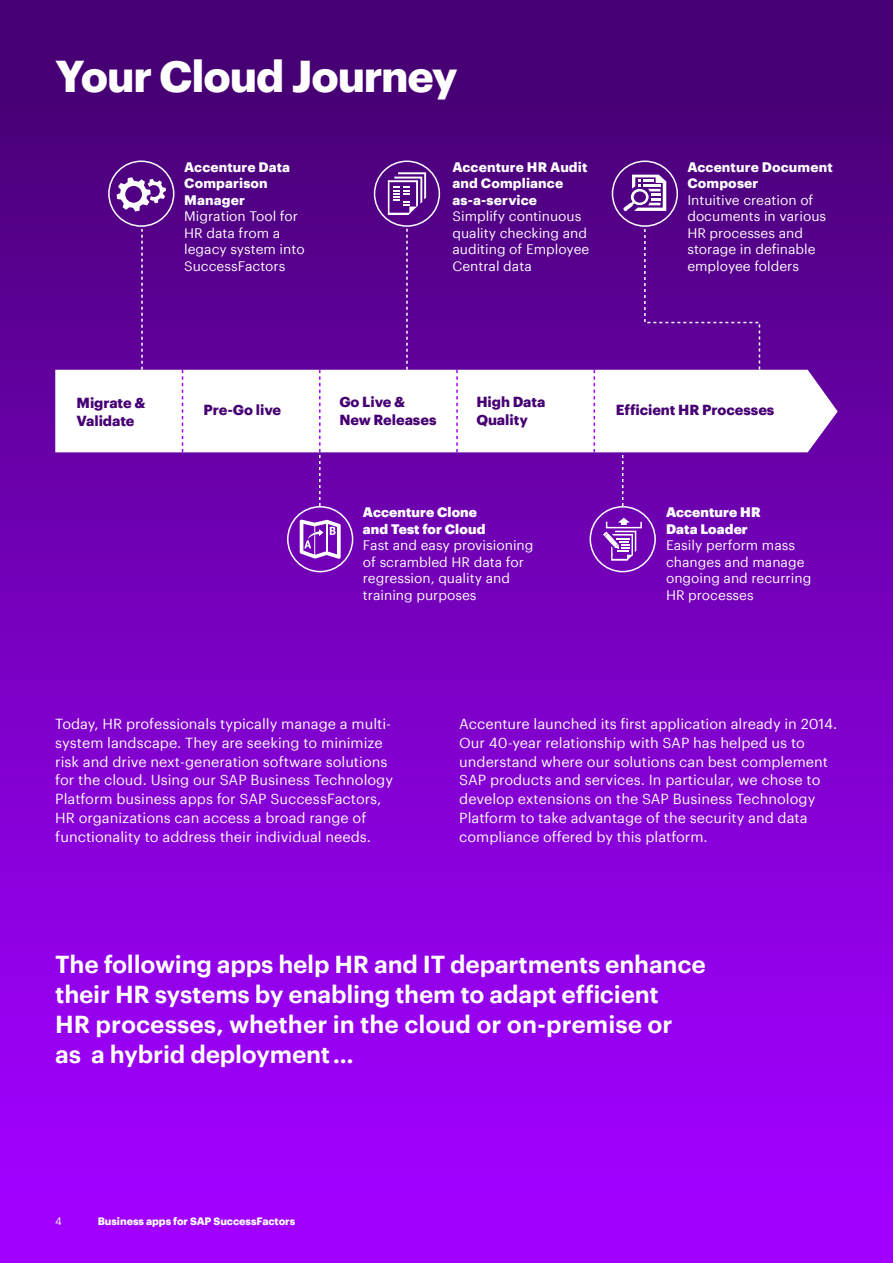
<style>
.page{position:relative;width:893px;height:1263px;background:#fff}
.page>*{position:absolute;margin:0;border:0;box-sizing:border-box;transform-origin:0 0}
.head_l1{font:700 43.5px "Graphik";letter-spacing:-.025em;color:#fff}
.Leader{font:600 24px/30px "Graphik";letter-spacing:-.01em;color:#fff}
.Body_Text_wht{font:14.25px/18.8px "Graphik";color:#fff}
.Body_Text{font:700 14.25px/18px "Graphik";letter-spacing:-.005em;color:#460073}
.cloud_journey{font:13.5px/16.5px "Graphik";color:#fff}
.cloud_journey-2{font:700 13.5px/16.5px "Graphik";letter-spacing:.01em;color:#fff}
.cloud_journey-3{font:900 13.5px/16.5px "Graphik";letter-spacing:.01em;color:#fff}
.Pagina_left_bold{font:700 10.5px "Graphik";letter-spacing:-.005em;color:#fff}
.t1{font:10.5px "Graphik";color:#fff}
</style>
<div class="page">
<div style="left:0;top:0;width:893px;height:1263px;background:linear-gradient(to bottom,#43016e,#a900ff)"></div>
<svg style="left:55px;top:370px;width:783px;height:82px"></svg>
<svg style="left:182px;top:370px;width:1px;height:82px"></svg>
<svg style="left:456px;top:370px;width:2px;height:82px"></svg>
<svg style="left:594px;top:370px;width:1px;height:82px"></svg>
<svg style="left:141px;top:229px;width:2px;height:141px"></svg>
<svg style="left:622px;top:447px;width:1px;height:59px"></svg>
<div style="left:287px;top:506px;width:66px;height:66px;border:2px solid #fff;border-radius:50%"></div>
<div style="left:108px;top:161px;width:66px;height:66px;border:2px solid #fff;border-radius:50%"></div>
<div style="left:612px;top:161px;width:66px;height:66px;border:2px solid #fff;border-radius:50%"></div>
<svg style="left:117px;top:177px;width:49px;height:34px"></svg>
<svg style="left:300px;top:520px;width:41px;height:39px"></svg>
<hr style="left:326px;top:522px;width:1px;height:31px;background:#fff">
<div style="left:590px;top:506px;width:66px;height:66px;border:2px solid #fff;border-radius:50%"></div>
<svg style="left:623px;top:175px;width:43px;height:36px"></svg>
<svg style="left:406px;top:227px;width:2px;height:143px"></svg>
<div style="left:374px;top:161px;width:66px;height:66px;border:2px solid #fff;border-radius:50%"></div>
<svg style="left:388px;top:172px;width:38px;height:43px"></svg>
<svg style="left:319px;top:370px;width:2px;height:136px"></svg>
<svg style="left:643px;top:228px;width:118px;height:145px;background:#5f0995"></svg>
<svg style="left:603px;top:518px;width:39px;height:43px"></svg>
<p class="head_l1" style="left:55px;top:42px;width:404px">Your Cloud Journey</p>
<p class="cloud_journey-2" style="left:184px;top:157px;width:108px">Accenture Data<br>Comparison<br>Manager</p>
<p class="cloud_journey" style="left:184px;top:207px;width:122px">Migration Tool for<br>HR data from a legacy system into<br>SuccessFactors</p>
<p class="cloud_journey-2" style="left:452px;top:157px;width:137px">Accenture HR Audit and Compliance as-a-service</p>
<p class="cloud_journey" style="left:452px;top:207px;width:138px">Simplify continuous quality checking and auditing of Employee<br>Central data</p>
<p class="cloud_journey-2" style="left:687px;top:157px;width:147px">Accenture Document</p>
<p class="cloud_journey-2" style="left:687px;top:174px;width:73px">Composer</p>
<p class="cloud_journey" style="left:687px;top:190px;width:140px">Intuitive creation of documents in various<br>HR processes and storage in definable employee folders</p>
<p class="Body_Text" style="left:77px;top:392px;width:70px">Migrate &amp;<br>Validate</p>
<p class="Body_Text" style="left:203px;top:400px;width:79px">Pre-Go live</p>
<p class="Body_Text" style="left:339px;top:392px;width:99px">Go Live &amp;<br>New Releases</p>
<p class="Body_Text" style="left:476px;top:392px;width:71px">High Data<br>Quality</p>
<p class="Body_Text" style="left:616px;top:400px;width:160px">Efficient HR Processes</p>
<p class="cloud_journey-3" style="left:363px;top:503px;width:124px">Accenture Clone and Test for Cloud</p>
<p class="cloud_journey" style="left:363px;top:536px;width:172px">Fast and easy provisioning of scrambled HR data for regression, quality and training purposes</p>
<p class="cloud_journey-3" style="left:666px;top:503px;width:96px">Accenture HR<br>Data Loader</p>
<p class="cloud_journey" style="left:666px;top:536px;width:147px">Easily perform mass changes and manage ongoing and recurring<br>HR processes</p>
<p class="Body_Text_wht" style="left:55px;top:713px;width:339px">Today, HR professionals typically manage a multi&shy;system landscape. They are seeking to minimize risk and drive next-generation software solutions for the cloud. Using our SAP Business Technology Platform business apps for SAP SuccessFactors, HR organizations can access a broad range of functionality to address their individual needs.</p>
<p class="Body_Text_wht" style="left:459px;top:713px;width:379px">Accenture launched its first application already in 2014.<br>Our 40-year relationship with SAP has helped us to understand where our solutions can best complement SAP products and services. In particular, we chose to develop extensions on the SAP Business Technology Platform to take advantage of the security and data compliance offered by this platform.</p>
<p class="Leader" style="left:55px;top:947px;width:652px">The following apps help HR and IT departments enhance their HR systems by enabling them to adapt efficient<br>HR processes, whether in the cloud or on-premise or<br>as a hybrid deployment…</p>
<p class="t1" style="left:55px;top:1213px;width:8px">4</p>
<p class="Pagina_left_bold" style="left:98px;top:1213px;width:199px">Business apps for SAP SuccessFactors</p>
</div>
